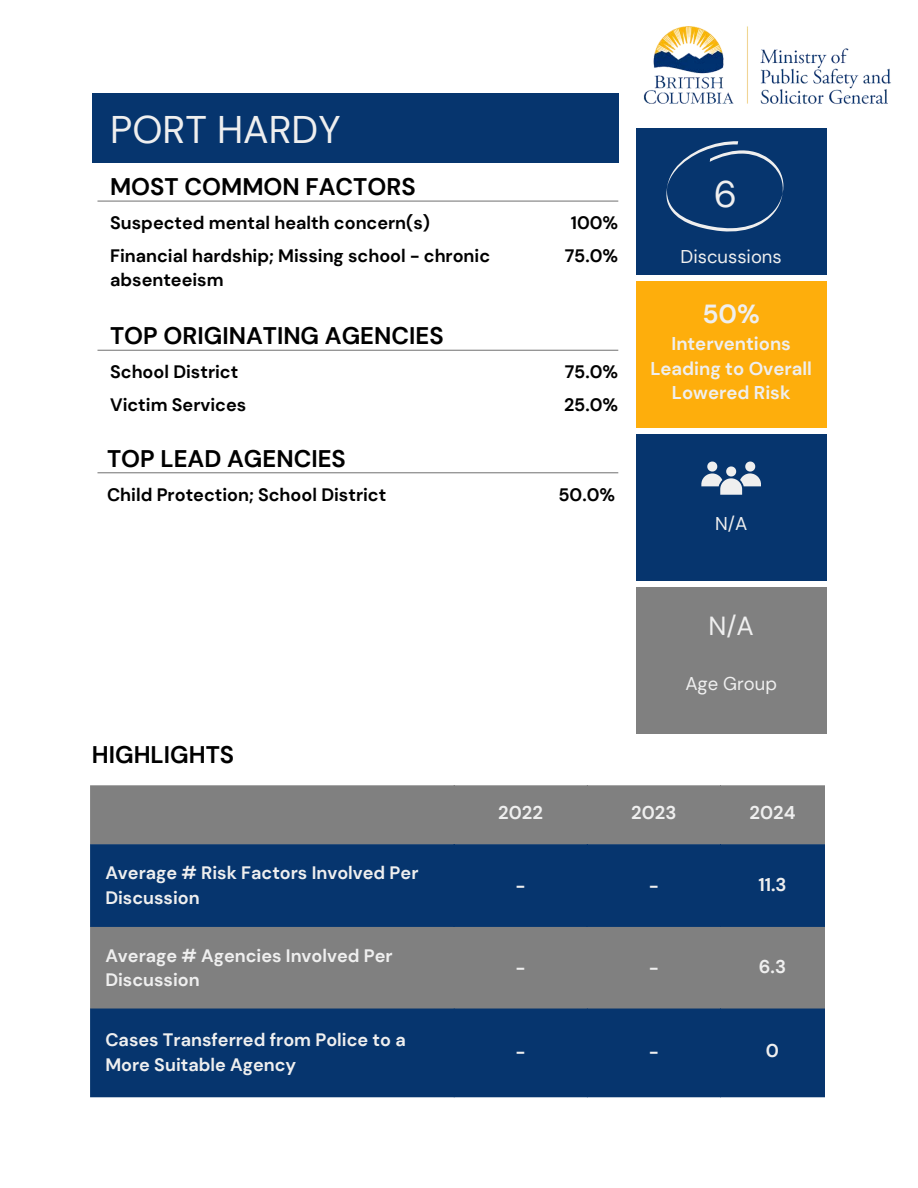
<style>
.page{position:relative;width:918px;height:1188px;background:#fff}
.page>*{position:absolute;margin:0;border:0;box-sizing:border-box;transform-origin:0 0}
.t1{font:38.55px "DM Sans";color:#efefef}
.t2{font:36.9px "DM Sans";color:#efefef}
.t3{font:700 26.1px "DM Sans";color:#efefef}
.t4{font:26.1px "DM Sans";color:#efefef}
.t5{font:700 24px "DM Sans";color:#000}
.t6{font:700 18.45px/24.8px "DM Sans";color:#efefef;text-align:center}
.t7{font:18.45px "DM Sans";color:#efefef}
.t8{font:700 18px/24.8px "DM Sans";color:#000}
.t9{font:700 18px/24.8px "DM Sans";color:#efefef}
</style>
<div class="page">
<div style="left:92px;top:93px;width:526px;height:70px;background:#06356e"></div>
<div style="left:636px;top:434px;width:190px;height:146px;background:#06356e"></div>
<svg style="left:701px;top:462px;width:60px;height:33px"></svg>
<div style="left:636px;top:587px;width:190px;height:147px;background:#808080"></div>
<div style="left:636px;top:281px;width:190px;height:147px;background:#feae0c"></div>
<div style="left:636px;top:128px;width:190px;height:146px;background:#06356e"></div>
<svg style="left:666px;top:141px;width:117px;height:91px"></svg>
<hr style="left:97px;top:201px;width:521px;height:1px;background:#808080">
<div style="left:90px;top:786px;width:735px;height:58px;background:#808080"></div>
<svg style="left:90px;top:844px;width:735px;height:253px;background:#2d4d73"></svg>
<img style="left:618px;top:26px;width:273px;height:102px">
<hr style="left:97px;top:472px;width:521px;height:1px;background:#808080">
<hr style="left:97px;top:350px;width:521px;height:1px;background:#808080">
<h5 class="t1" style="left:110px;top:105px;width:232px">PORT HARDY</h5>
<p class="t5" style="left:110px;top:171px;width:307px">MOST COMMON FACTORS</p>
<h4 class="t8" style="left:110px;top:211px;width:321px">Suspected mental health concern(s)</h4>
<h3 class="t8" style="left:571px;top:211px;width:49px">100%</h3>
<p class="t8" style="left:110px;top:243px;width:382px">Financial hardship; Missing school - chronic absenteeism</p>
<p class="t8" style="left:565px;top:243px;width:55px">75.0%</p>
<p class="t5" style="left:110px;top:320px;width:335px">TOP ORIGINATING AGENCIES</p>
<p class="t8" style="left:110px;top:360px;width:130px">School District</p>
<p class="t8" style="left:565px;top:360px;width:55px">75.0%</p>
<p class="t8" style="left:110px;top:392px;width:138px">Victim Services</p>
<p class="t8" style="left:564px;top:392px;width:56px">25.0%</p>
<h2 class="t5" style="left:107px;top:443px;width:240px">TOP LEAD AGENCIES</h2>
<p class="t8" style="left:107px;top:483px;width:281px">Child Protection; School District</p>
<p class="t8" style="left:558px;top:483px;width:58px">50.0%</p>
<h5 class="t5" style="left:92px;top:739px;width:144px">HIGHLIGHTS</h5>
<h1 class="t2" style="left:714px;top:170px;width:25px">6</h1>
<p class="t7" style="left:681px;top:244px;width:103px">Discussions</p>
<p class="t3" style="left:702px;top:297px;width:59px">50%</p>
<p class="t6" style="left:650px;top:331px;width:163px">Interventions<br>Leading to Overall<br>Lowered Risk</p>
<p class="t7" style="left:715px;top:512px;width:34px">N/A</p>
<p class="t4" style="left:708px;top:610px;width:47px">N/A</p>
<h5 class="t7" style="left:685px;top:671px;width:93px">Age Group</h5>
<h5 class="t9" style="left:105px;top:861px;width:315px">Average # Risk Factors Involved Per<br>Discussion</h5>
<h2 class="t9" style="left:105px;top:943px;width:289px">Average # Agencies Involved Per<br>Discussion</h2>
<h5 class="t9" style="left:105px;top:1027px;width:302px">Cases Transferred from Police to a<br>More Suitable Agency</h5>
<p class="t6" style="left:498px;top:801px;width:46px">2022</p>
<h2 class="t6" style="left:631px;top:801px;width:47px">2023</h2>
<p class="t6" style="left:750px;top:801px;width:48px">2024</p>
<h5 class="t9" style="left:516px;top:873px;width:11px">-</h5>
<h5 class="t9" style="left:649px;top:873px;width:11px">-</h5>
<h5 class="t6" style="left:758px;top:872px;width:30px">11.3</h5>
<p class="t9" style="left:516px;top:955px;width:11px">-</p>
<h5 class="t9" style="left:649px;top:955px;width:11px">-</h5>
<h5 class="t6" style="left:759px;top:954px;width:29px">6.3</h5>
<h5 class="t9" style="left:516px;top:1040px;width:11px">-</h5>
<h2 class="t9" style="left:649px;top:1040px;width:11px">-</h2>
<p class="t6" style="left:766px;top:1039px;width:15px">0</p>
</div>
